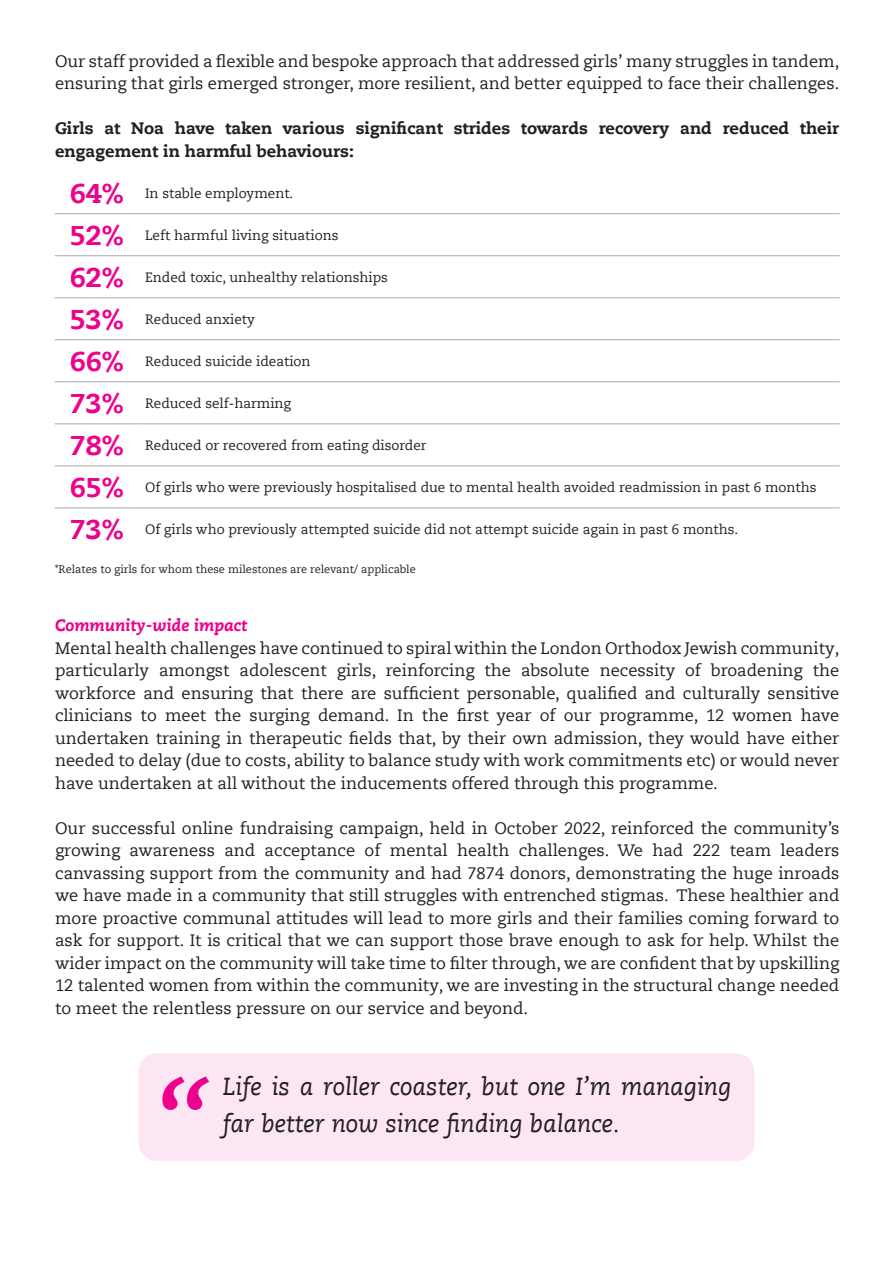
<style>
.page{position:relative;width:893px;height:1263px;background:#fff}
.page>*{position:absolute;margin:0;border:0;box-sizing:border-box;transform-origin:0 0}
.t1{font:800 27px "Caecilia LT Pro 85";color:#ed028c}
.t2{font:italic 24.6px/36.3px "Caecilia LT Pro 56";color:#231f20}
.t3{font:16.5px/22.5px "Caecilia LT Pro 55 Roman";color:#231f20;text-align:justify}
.t4{font:800 16.5px/22.5px "Caecilia LT Pro 85";color:#231f20}
.t5{font:italic 800 16.5px "Caecilia LT Pro 86";color:#ed028c}
.t6{font:13.5px "Caecilia LT Pro 55 Roman";color:#231f20}
.t7{font:10.95px "Caecilia LT Pro 55 Roman";color:#231f20}
</style>
<div class="page">
<hr style="left:55px;top:213px;width:84px;height:1px;background:#a8a9ad">
<hr style="left:139px;top:213px;width:701px;height:1px;background:#a8a9ad">
<hr style="left:55px;top:255px;width:84px;height:1px;background:#a8a9ad">
<hr style="left:139px;top:255px;width:701px;height:1px;background:#a8a9ad">
<hr style="left:55px;top:297px;width:84px;height:1px;background:#a8a9ad">
<hr style="left:139px;top:297px;width:701px;height:1px;background:#a8a9ad">
<hr style="left:55px;top:340px;width:84px;height:1px;background:#a8a9ad">
<hr style="left:139px;top:340px;width:701px;height:1px;background:#a8a9ad">
<hr style="left:55px;top:382px;width:84px;height:1px;background:#a8a9ad">
<hr style="left:139px;top:382px;width:701px;height:1px;background:#a8a9ad">
<hr style="left:55px;top:424px;width:84px;height:1px;background:#a8a9ad">
<hr style="left:139px;top:424px;width:701px;height:1px;background:#a8a9ad">
<hr style="left:55px;top:466px;width:84px;height:1px;background:#a8a9ad">
<hr style="left:139px;top:466px;width:701px;height:1px;background:#a8a9ad">
<hr style="left:55px;top:508px;width:84px;height:1px;background:#a8a9ad">
<hr style="left:139px;top:508px;width:701px;height:1px;background:#a8a9ad">
<div style="left:139px;top:1053px;width:615px;height:108px;background:#fde6f3;border-radius:18px"></div>
<svg style="left:162px;top:1076px;width:47px;height:34px"></svg>
<p class="t3" style="left:55px;top:49px;width:786px">Our staff provided a flexible and bespoke approach that addressed girls’ many struggles in tandem, ensuring that girls emerged stronger, more resilient, and better equipped to face their challenges.</p>
<p class="t4" style="left:55px;top:117px;width:786px">Girls at Noa have taken various significant strides towards recovery and reduced their engagement in harmful behaviours:</p>
<p class="t1" style="left:70px;top:175px;width:55px">64%</p>
<p class="t6" style="left:145px;top:184px;width:150px">In stable employment.</p>
<p class="t1" style="left:70px;top:217px;width:55px">52%</p>
<p class="t6" style="left:145px;top:226px;width:195px">Left harmful living situations</p>
<p class="t1" style="left:70px;top:259px;width:55px">62%</p>
<p class="t6" style="left:145px;top:268px;width:244px">Ended toxic, unhealthy relationships</p>
<p class="t1" style="left:70px;top:301px;width:55px">53%</p>
<p class="t6" style="left:145px;top:310px;width:111px">Reduced anxiety</p>
<p class="t1" style="left:70px;top:343px;width:55px">66%</p>
<p class="t6" style="left:145px;top:352px;width:167px">Reduced suicide ideation</p>
<p class="t1" style="left:70px;top:385px;width:55px">73%</p>
<p class="t6" style="left:145px;top:394px;width:148px">Reduced self-harming</p>
<p class="t1" style="left:70px;top:427px;width:55px">78%</p>
<p class="t6" style="left:145px;top:436px;width:283px">Reduced or recovered from eating disorder</p>
<p class="t1" style="left:70px;top:469px;width:55px">65%</p>
<p class="t6" style="left:145px;top:478px;width:673px">Of girls who were previously hospitalised due to mental health avoided readmission in past 6 months</p>
<p class="t1" style="left:70px;top:511px;width:55px">73%</p>
<p class="t6" style="left:145px;top:520px;width:595px">Of girls who previously attempted suicide did not attempt suicide again in past 6 months.</p>
<p class="t7" style="left:55px;top:562px;width:363px">*Relates to girls for whom these milestones are relevant/ applicable</p>
<p class="t5" style="left:55px;top:614px;width:194px">Community-wide impact</p>
<p class="t3" style="left:55px;top:636px;width:786px">Mental health challenges have continued to spiral within the London Orthodox Jewish community, particularly amongst adolescent girls, reinforcing the absolute necessity of broadening the workforce and ensuring that there are sufficient personable, qualified and culturally sensitive clinicians to meet the surging demand. In the first year of our programme, 12 women have undertaken training in therapeutic fields that, by their own admission, they would have either needed to delay (due to costs, ability to balance study with work commitments etc) or would never have undertaken at all without the inducements offered through this programme.</p>
<p class="t3" style="left:55px;top:816px;width:786px">Our successful online fundraising campaign, held in October 2022, reinforced the community’s growing awareness and acceptance of mental health challenges. We had 222 team leaders canvassing support from the community and had 7874 donors, demonstrating the huge inroads we have made in a community that still struggles with entrenched stigmas. These healthier and more proactive communal attitudes will lead to more girls and their families coming forward to ask for support. It is critical that we can support those brave enough to ask for help. Whilst the wider impact on the community will take time to filter through, we are confident that by upskilling 12 talented women from within the community, we are investing in the structural change needed to meet the relentless pressure on our service and beyond.</p>
<p class="t2" style="left:223px;top:1068px;width:510px">Life is a roller coaster, but one I’m managing far better now since finding balance.</p>
</div>
